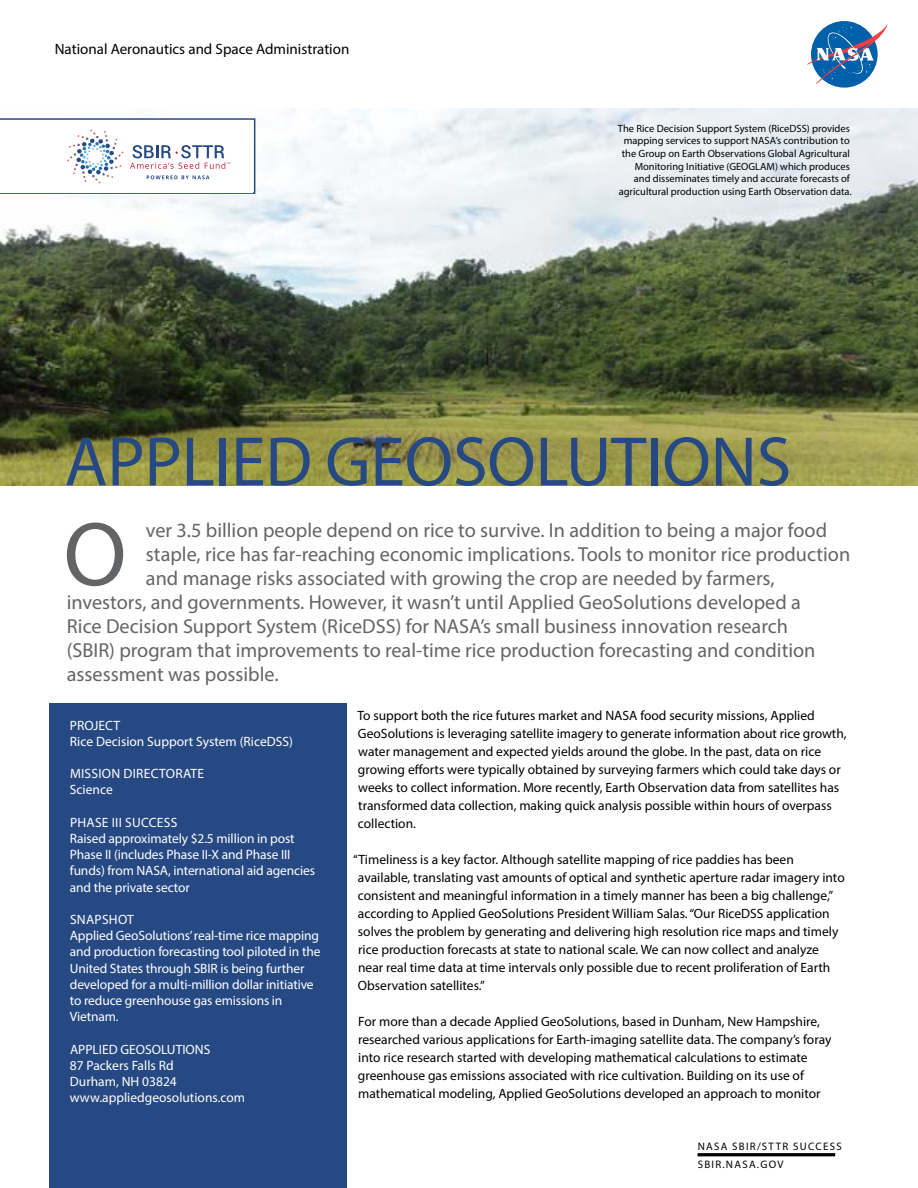
<style>
.page{position:relative;width:918px;height:1188px;background:#fff}
.page>*{position:absolute;margin:0;border:0;box-sizing:border-box;transform-origin:0 0}
.t1{font:91.5px "Myriad Pro";color:#636466}
.t2{font:70.5px "Myriad Pro";letter-spacing:-.005em;color:#264983}
.t3{font:20.25px "Myriad Pro";color:#636466}
.t4{font:15px "Myriad Pro";color:#000}
.t5{font:13.5px/18px "Myriad Pro";color:#000}
.t6{font:13.5px/16.2px "Myriad Pro";letter-spacing:-.01em;color:#fff}
.t7{font:13.5px/16.2px "Myriad Pro";letter-spacing:.02em;color:#fff}
.t8{font:10.95px/17.2px "Myriad Pro";letter-spacing:.12em;color:#000}
.t9{font:10.5px/12.6px "Myriad Pro";color:#000;text-align:right}
</style>
<div class="page">
<img style="left:0;top:108px;width:918px;height:378px">
<div style="left:49px;top:703px;width:298px;height:485px;background:#264983"></div>
<hr style="left:698px;top:1153px;width:137px;height:3px;background:#000">
<svg style="left:0;top:118px;width:255px;height:76px"></svg>
<svg style="left:811px;top:21px;width:67px;height:67px"></svg>
<svg style="left:807px;top:24px;width:81px;height:61px"></svg>
<p class="t4" style="left:55px;top:40px;width:296px">National Aeronautics and Space Administration</p>
<p class="t9" style="left:618px;top:122px;width:235px">The Rice Decision Support System (RiceDSS) provides mapping services to support NASA’s contribution to the Group on Earth Observations Global Agricultural Monitoring I nitiative (GEOGLAM) which produces and disseminates timely and accurate forecasts of agricultural production using Earth Observation data.</p>
<h2 class="t2" style="left:64px;top:418px;width:722px">Applied GeoSolutions</h2>
<h1 class="t1" style="left:64px;top:498px;width:58px">O</h1>
<h3 class="t3" style="left:146px;top:518px;width:683px">ver 3.5 billion people depend on rice to survive. I n addition to being a major food</h3>
<h3 class="t3" style="left:146px;top:542px;width:706px">staple, rice has far-reaching economic implications. Tools to monitor rice production</h3>
<h3 class="t3" style="left:146px;top:566px;width:630px">and manage risks associated with growing the crop are needed by farmers,</h3>
<h3 class="t3" style="left:67px;top:590px;width:736px">investors, and governments. However, it wasn’t until Applied GeoSolutions developed a</h3>
<h3 class="t3" style="left:67px;top:614px;width:723px">Rice Decision Support System (RiceDSS) for NASA’s small business innovation research</h3>
<h3 class="t3" style="left:67px;top:638px;width:750px">(SBIR) program that improvements to real-time rice production forecasting and condition</h3>
<h3 class="t3" style="left:67px;top:662px;width:213px">assessment was possible.</h3>
<p class="t6" style="left:70px;top:717px;width:225px">PROJECT<br>Rice Decision Support System (RiceDSS)</p>
<p class="t7" style="left:70px;top:765px;width:136px">Mission Directorate<br>Science</p>
<p class="t6" style="left:70px;top:814px;width:9px">Phas</p>
<p class="t6" style="left:70px;top:814px;width:247px;text-indent:32px">e III Success<br>Raised approximately $2.5 million in post Phase II (includes Phase II-X and Phase III funds) from NASA, international aid agencies and the private sector</p>
<p class="t6" style="left:70px;top:911px;width:252px">Snapshot<br>Applied GeoSolutions’ real-time rice mapping and production forecasting tool piloted in the United States through SBIR is being further developed for a multi-million dollar initiative to reduce greenhouse gas emissions in Vietnam.</p>
<p class="t6" style="left:70px;top:1041px;width:177px">Applied GeoSolutions<br>87 Packers Falls Rd<br>Durham, NH 03824 www.appliedgeosolutions.com</p>
<p class="t5" style="left:357px;top:706px;width:491px">To support both the rice futures market and NASA food security missions, Applied GeoSolutions is leveraging satellite imagery to generate information about rice growth, water management and expected yields around the globe. I n the past, data on rice growing efforts were typically obtained by surveying farmers which could take days or weeks to collect information. More recently, Earth Observation data from satellites has transformed data collection, making quick analysis possible within hours of overpass collection.</p>
<p class="t5" style="left:358px;top:850px;width:488px;text-indent:-5px">“Timeliness is a key factor. Although satellite mapping of rice paddies has been available, translating vast amounts of optical and synthetic aperture radar imagery into consistent and meaningful information in a timely manner has been a big challenge,” according to Applied GeoSolutions President William Salas. “Our RiceDSS application solves the problem by generating and delivering high resolution rice maps and timely rice production forecasts at state to national scale. We can now collect and analyze near real time data at time intervals only possible due to recent proliferation of Earth Observation satellites.”</p>
<p class="t5" style="left:358px;top:1012px;width:475px">For more than a decade Applied GeoSolutions, based in Dunham, New Hampshire, researched various applications for Earth-imaging satellite data. The company’s foray into rice research started with developing mathematical calculations to estimate greenhouse gas emissions associated with rice cultivation. Building on its use of mathematical modeling, Applied GeoSolutions developed an approach to monitor</p>
<p class="t8" style="left:698px;top:1138px;width:146px">NASA SBIR/STTR SUCCESS sbir.nasa</p>
<p class="t8" style="left:757px;top:1155px;width:27px">.gov</p>
</div>
